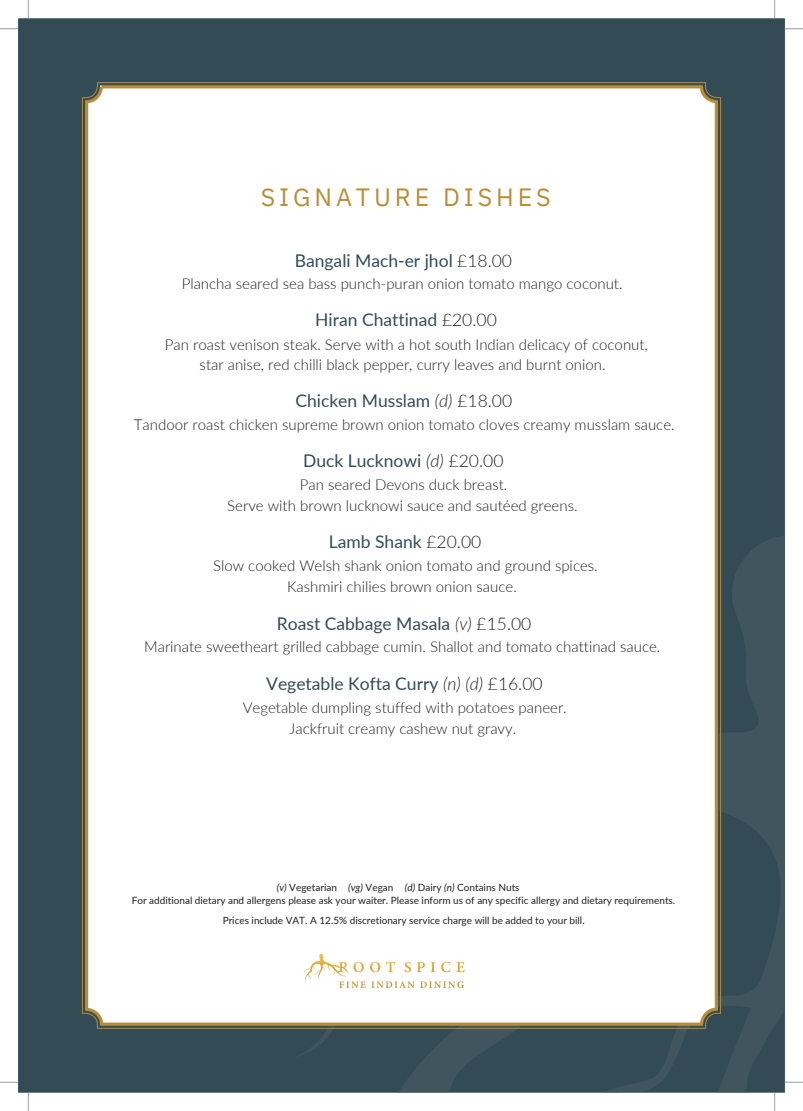
<style>
.page{position:relative;width:803px;height:1111px;background:#fff}
.page>*{position:absolute;margin:0;border:0;box-sizing:border-box;transform-origin:0 0}
.t1{font:25px "IBM Plex Sans";letter-spacing:.155em;color:#bb8c38}
.t2{font:17.5px "Lato";color:#324c58}
.t3{font:300 15px "Lato";color:#231f20}
.t4{font:10px "Lato";color:#231f20}
.s1{font-weight:300;color:#231f20}
.s2{font-weight:300;font-style:italic;color:#231f20}
.s3{font-style:italic}
</style>
<div class="page">
<img style="left:0;top:0;width:802px;height:1111px">
<h1 class="t1" style="left:261px;top:180px;width:291px">SIGNATURE DISHES</h1>
<h2 class="t2" style="left:295px;top:249px;width:219px">Bangali Mach-er jhol <span class="s1">£18.00</span></h2>
<h3 class="t3" style="left:182px;top:274px;width:442px">Plancha seared sea bass punch-puran onion tomato mango coconut.</h3>
<h3 class="t2" style="left:315px;top:309px;width:183px">Hiran Chattinad <span class="s1">£20.00</span></h3>
<h3 class="t3" style="left:165px;top:335px;width:484px">Pan roast venison steak. Serve with a hot south Indian delicacy of coconut,</h3>
<h3 class="t3" style="left:200px;top:356px;width:407px">star anise, red chilli black pepper, curry leaves and burnt onion.</h3>
<h2 class="t2" style="left:295px;top:390px;width:218px">Chicken Musslam <span class="s2">(d)</span> <span class="s1">£18.00</span></h2>
<h3 class="t3" style="left:134px;top:415px;width:542px">Tandoor roast chicken supreme brown onion tomato cloves creamy musslam sauce.</h3>
<h3 class="t2" style="left:303px;top:450px;width:202px">Duck Lucknowi <span class="s2">(d)</span> <span class="s1">£20.00</span></h3>
<h3 class="t3" style="left:300px;top:476px;width:209px">Pan seared Devons duck breast.</h3>
<h3 class="t3" style="left:227px;top:496px;width:352px">Serve with brown lucknowi sauce and sautéed greens.</h3>
<h3 class="t2" style="left:329px;top:531px;width:154px">Lamb Shank <span class="s1">£20.00</span></h3>
<h3 class="t3" style="left:213px;top:556px;width:386px">Slow cooked Welsh shank onion tomato and ground spices.</h3>
<h3 class="t3" style="left:287px;top:578px;width:231px">Kashmiri chilies brown onion sauce.</h3>
<h2 class="t2" style="left:277px;top:613px;width:256px">Roast Cabbage Masala <span class="s2">(v)</span> <span class="s1">£15.00</span></h2>
<h3 class="t3" style="left:144px;top:637px;width:518px">Marinate sweetheart grilled cabbage cumin. Shallot and tomato chattinad sauce.</h3>
<h3 class="t2" style="left:266px;top:672px;width:278px">Vegetable Kofta Curry <span class="s2">(n) (d)</span> <span class="s1">£16.00</span></h3>
<h3 class="t3" style="left:243px;top:698px;width:325px">Vegetable dumpling stuffed with potatoes paneer.</h3>
<h3 class="t3" style="left:289px;top:719px;width:228px">Jackfruit creamy cashew nut gravy.</h3>
<p class="t4" style="left:277px;top:881px;width:62px"><span class="s3">(v)</span> Vegetarian</p>
<p class="t4" style="left:348px;top:881px;width:47px"><span class="s3">(vg)</span> Vegan</p>
<p class="t4" style="left:405px;top:881px;width:116px"><span class="s3">(d)</span> Dairy <span class="s3">(n)</span> Contains Nuts</p>
<p class="t4" style="left:132px;top:894px;width:545px">For additional dietary and allergens please ask your waiter. Please inform us of any specific allergy and dietary requirements.</p>
<p class="t4" style="left:223px;top:914px;width:363px">Prices include VAT. A 12.5% discretionary service charge will be added to your bill.</p>
</div>
